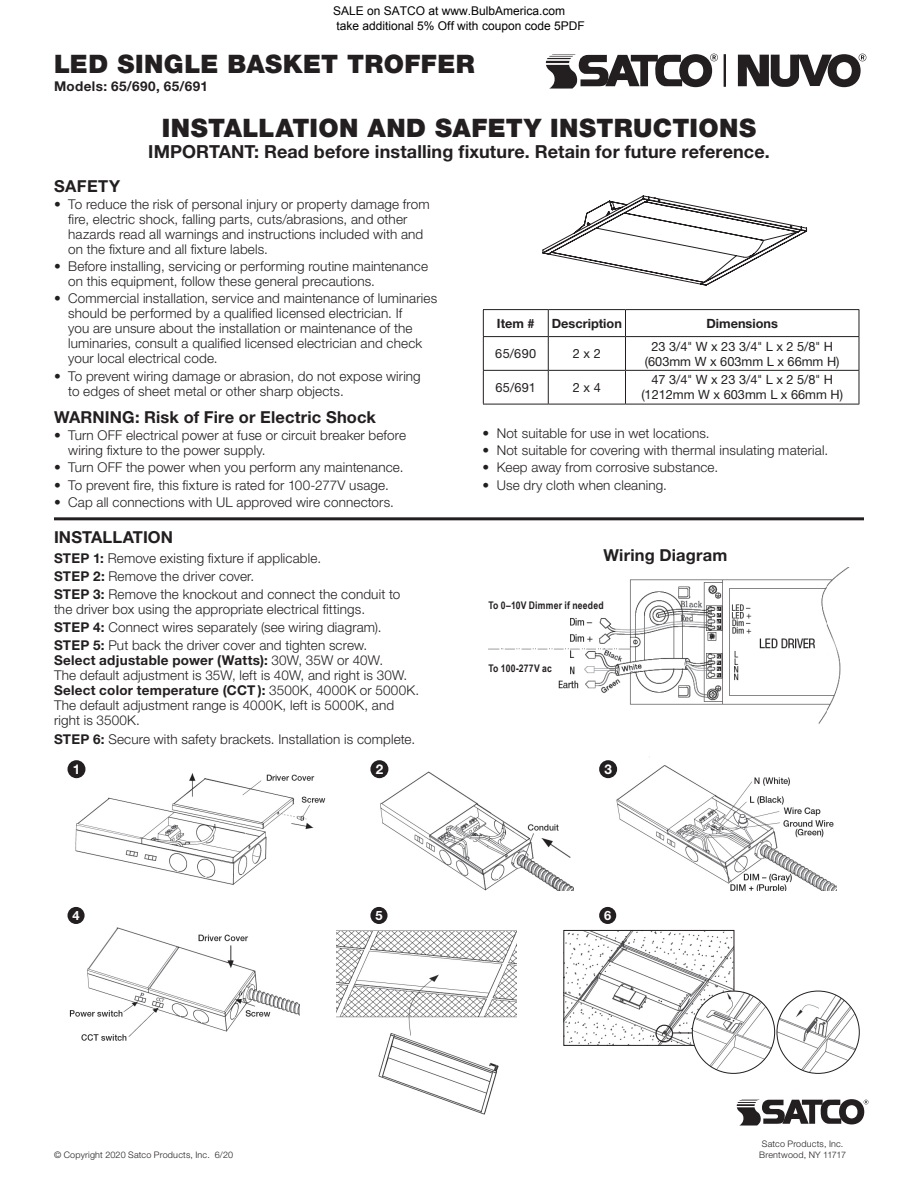
<style>
.page{position:relative;width:918px;height:1188px;background:#fff}
.page>*{position:absolute;margin:0;border:0;box-sizing:border-box;transform-origin:0 0}
.t1{font:900 25.5px "Helvetica Neue LT Std";letter-spacing:.015em;color:#231f20}
.t2{font:700 18px "Helvetica Neue LT Std";letter-spacing:.005em;color:#231f20}
.t3{font:700 16.5px "Helvetica Neue LT Std";letter-spacing:.01em;color:#231f20}
.t4{font:300 13.5px/15px "Helvetica Neue LT Std";letter-spacing:.01em;color:#231f20}
.t5{font:700 13.5px "Helvetica Neue LT Std";letter-spacing:.03em;color:#231f20}
.t6{font:700 13.5px "Helvetica Neue LT Std";color:#fff}
.t7{font:700 12.9px "Helvetica Neue LT Std";color:#fff}
.t8{font:12.75px/15px "Helvetica Neue LT Std";color:#231f20;text-align:center}
.t9{font:700 12.75px "Helvetica Neue LT Std";color:#231f20}
.t10{font:12px/14.4px "Arial";color:#000}
.t11{font:700 10.5px "Arial Narrow";letter-spacing:.02em;color:#231f20}
.t12{font:300 9px/10.5px "Helvetica Neue LT Std";letter-spacing:.02em;color:#231f20}
.s1{font-weight:700}
.s2{font-weight:300}
</style>
<div class="page">
<svg style="left:546px;top:54px;width:172px;height:35px"></svg>
<svg style="left:738px;top:54px;width:128px;height:33px"></svg>
<hr style="left:724px;top:54px;width:2px;height:33px;background:#231f20">
<svg style="left:737px;top:1099px;width:131px;height:27px"></svg>
<img style="left:67px;top:771px;width:259px;height:114px">
<img style="left:379px;top:769px;width:195px;height:122px">
<img style="left:604px;top:756px;width:233px;height:135px">
<img style="left:69px;top:921px;width:230px;height:120px">
<img style="left:337px;top:930px;width:180px;height:185px">
<img style="left:565px;top:932px;width:167px;height:112px">
<div style="left:563px;top:930px;width:171px;height:116px;border:1px solid #231f20"></div>
<img style="left:777px;top:991px;width:82px;height:82px;border-radius:41px">
<div style="left:777px;top:991px;width:83px;height:83px;border:1px solid #231f20;border-radius:50%"></div>
<img style="left:692px;top:991px;width:83px;height:82px;border-radius:41px">
<div style="left:692px;top:991px;width:83px;height:83px;border:1px solid #231f20;border-radius:50%"></div>
<svg style="left:673px;top:1033px;width:19px;height:1px"></svg>
<div style="left:656px;top:1025px;width:17px;height:17px;border:1px solid #231f20;border-radius:50%"></div>
<div style="left:67px;top:907px;width:18px;height:17px;background:#231f20;border-radius:50%"></div>
<div style="left:370px;top:760px;width:18px;height:18px;background:#231f20;border-radius:50%"></div>
<div style="left:599px;top:760px;width:18px;height:18px;background:#231f20;border-radius:50%"></div>
<div style="left:68px;top:760px;width:17px;height:18px;background:#231f20;border-radius:50%"></div>
<div style="left:370px;top:907px;width:18px;height:17px;background:#231f20;border-radius:50%"></div>
<div style="left:599px;top:907px;width:17px;height:17px;background:#231f20;border-radius:50%"></div>
<hr style="left:483px;top:309px;width:65px;height:1px;background:#231f20">
<svg style="left:483px;top:310px;width:1px;height:26px"></svg>
<hr style="left:548px;top:309px;width:78px;height:1px;background:#231f20">
<svg style="left:548px;top:310px;width:1px;height:26px"></svg>
<hr style="left:626px;top:309px;width:233px;height:1px;background:#231f20">
<svg style="left:625px;top:310px;width:1px;height:26px"></svg>
<svg style="left:859px;top:310px;width:1px;height:26px"></svg>
<hr style="left:483px;top:336px;width:65px;height:1px;background:#231f20">
<hr style="left:483px;top:337px;width:1px;height:33px;background:#231f20">
<hr style="left:548px;top:336px;width:78px;height:1px;background:#231f20">
<hr style="left:548px;top:337px;width:1px;height:33px;background:#231f20">
<hr style="left:626px;top:336px;width:233px;height:1px;background:#231f20">
<hr style="left:625px;top:337px;width:1px;height:33px;background:#231f20">
<hr style="left:859px;top:337px;width:1px;height:33px;background:#231f20">
<hr style="left:483px;top:370px;width:65px;height:1px;background:#231f20">
<hr style="left:483px;top:371px;width:1px;height:33px;background:#231f20">
<hr style="left:548px;top:370px;width:78px;height:1px;background:#231f20">
<hr style="left:548px;top:371px;width:1px;height:33px;background:#231f20">
<hr style="left:626px;top:370px;width:233px;height:1px;background:#231f20">
<hr style="left:625px;top:371px;width:1px;height:33px;background:#231f20">
<hr style="left:859px;top:371px;width:1px;height:33px;background:#231f20">
<hr style="left:483px;top:404px;width:65px;height:1px;background:#231f20">
<hr style="left:548px;top:404px;width:78px;height:1px;background:#231f20">
<hr style="left:626px;top:404px;width:233px;height:1px;background:#231f20">
<svg style="left:542px;top:197px;width:266px;height:89px"></svg>
<hr style="left:54px;top:517px;width:810px;height:3px;background:#231f20">
<img style="left:488px;top:568px;width:361px;height:156px">
<div style="left:488px;top:664px;width:70px;height:12px;background:#fff"></div>
<div style="left:488px;top:601px;width:118px;height:12px;background:#fff"></div>
<p class="t10" style="left:333px;top:4px;width:253px">SALE on SATCO at www.BulbAmerica.com take additional 5% Off with coupon code 5PDF</p>
<h1 class="t1" style="left:54px;top:48px;width:422px">LED SINGLE BASKET TROFFER</h1>
<p class="t5" style="left:54px;top:77px;width:155px">Models: 65/690, 65/691</p>
<h1 class="t1" style="left:162px;top:113px;width:596px">INSTALLATION AND SAFETY INSTRUCTIONS</h1>
<h2 class="t2" style="left:148px;top:141px;width:623px">IMPORTANT: Read before installing fixuture. Retain for future reference.</h2>
<p class="t3" style="left:54px;top:176px;width:68px">SAFETY</p>
<p class="t4" style="left:68px;top:196px;width:363px;text-indent:-14px">• To reduce the risk of personal injury or property damage from fire, electric shock, falling parts, cuts/abrasions, and other hazards read all warnings and instructions included with and on the fixture and all fixture labels.</p>
<p class="t4" style="left:68px;top:259px;width:361px;text-indent:-14px">• Before installing, servicing or performing routine maintenance on this equipment, follow these general precautions.</p>
<p class="t4" style="left:68px;top:291px;width:370px;text-indent:-14px">• Commercial installation, service and maintenance of luminaries should be performed by a qualified licensed electrician. If<br>you are unsure about the installation or maintenance of the luminaries, consult a qualified licensed electrician and check your local electrical code.</p>
<p class="t4" style="left:68px;top:368px;width:354px;text-indent:-14px">• To prevent wiring damage or abrasion, do not expose wiring to edges of sheet metal or other sharp objects.</p>
<p class="t3" style="left:54px;top:407px;width:324px">WARNING: Risk of Fire or Electric Shock</p>
<p class="t4" style="left:68px;top:428px;width:339px;text-indent:-14px">• Turn OFF electrical power at fuse or circuit breaker before wiring fixture to the power supply.</p>
<p class="t4" style="left:54px;top:460px;width:351px">• Turn OFF the power when you perform any maintenance.</p>
<p class="t4" style="left:54px;top:477px;width:336px">• To prevent fire, this fixture is rated for 100-277V usage.</p>
<p class="t4" style="left:54px;top:494px;width:341px">• Cap all connections with UL approved wire connectors.</p>
<p class="t3" style="left:54px;top:527px;width:121px">INSTALLATION</p>
<p class="t4" style="left:54px;top:548px;width:348px;line-height:18.3px"><span class="s1">STEP 1:</span> Remove existing fixture if applicable.<br><span class="s1">STEP 2:</span> Remove the driver cover.<br><span class="s1">STEP 3:</span> Remove the knockout and connect the conduit to</p>
<p class="t4" style="left:54px;top:600px;width:329px;line-height:18.3px">the driver box using the appropriate electrical fittings.<br><span class="s1">STEP 4:</span> Connect wires separately (see wiring diagram).<br><span class="s1">STEP 5:</span> Put back the driver cover and tighten screw.</p>
<p class="t4" style="left:54px;top:653px;width:367px"><span class="s1">Select adjustable power (Watts):</span> 30W, 35W or 40W.<br>The default adjustment is 35W, left is 40W, and right is 30W.<br><span class="s1">Select color temperature (CCT ):</span> 3500K, 4000K or 5000K.<br>The default adjustment range is 4000K, left is 5000K, and right is 3500K.</p>
<p class="t4" style="left:54px;top:731px;width:363px"><span class="s1">STEP 6:</span> Secure with safety brackets. Installation is complete.</p>
<p class="t9" style="left:497px;top:315px;width:39px">Item #</p>
<p class="t9" style="left:552px;top:315px;width:72px">Description</p>
<p class="t9" style="left:706px;top:315px;width:73px">Dimensions</p>
<p class="t8" style="left:495px;top:346px;width:43px">65/690</p>
<p class="t8" style="left:573px;top:346px;width:29px">2 x 2</p>
<p class="t8" style="left:645px;top:338px;width:196px">23 3/4<span class="s2">"</span> W x 23 3/4<span class="s2">"</span> L x 2 5/8<span class="s2">"</span> H (603mm W x 603mm L x 66mm H)</p>
<p class="t8" style="left:496px;top:380px;width:42px">65/691</p>
<p class="t8" style="left:573px;top:380px;width:29px">2 x 4</p>
<p class="t8" style="left:641px;top:372px;width:203px">47 3/4<span class="s2">"</span> W x 23 3/4<span class="s2">"</span> L x 2 5/8<span class="s2">"</span> H (1212mm W x 603mm L x 66mm H)</p>
<p class="t4" style="left:483px;top:426px;width:228px">• Not suitable for use in wet locations.</p>
<p class="t4" style="left:483px;top:443px;width:347px">• Not suitable for covering with thermal insulating material.</p>
<p class="t4" style="left:483px;top:460px;width:237px">• Keep away from corrosive substance.</p>
<p class="t4" style="left:483px;top:477px;width:186px">• Use dry cloth when cleaning.</p>
<p class="t3" style="left:604px;top:545px;width:125px">Wiring Diagram</p>
<p class="t11" style="left:488px;top:597px;width:117px">To 0–10V Dimmer if needed</p>
<p class="t11" style="left:488px;top:660px;width:65px">To 100-277V ac</p>
<p class="t6" style="left:73px;top:760px;width:9px">1</p>
<p class="t6" style="left:376px;top:760px;width:9px">2</p>
<p class="t6" style="left:604px;top:760px;width:9px">3</p>
<p class="t7" style="left:72px;top:907px;width:9px">4</p>
<p class="t7" style="left:375px;top:907px;width:9px">5</p>
<p class="t7" style="left:604px;top:907px;width:9px">6</p>
<p class="t12" style="left:54px;top:1149px;width:181px">© Copyright 2020 Satco Products, Inc. 6/20</p>
<p class="t12" style="left:759px;top:1139px;width:88px">Satco Products, Inc.<br>Brentwood, NY 11717</p>
</div>
